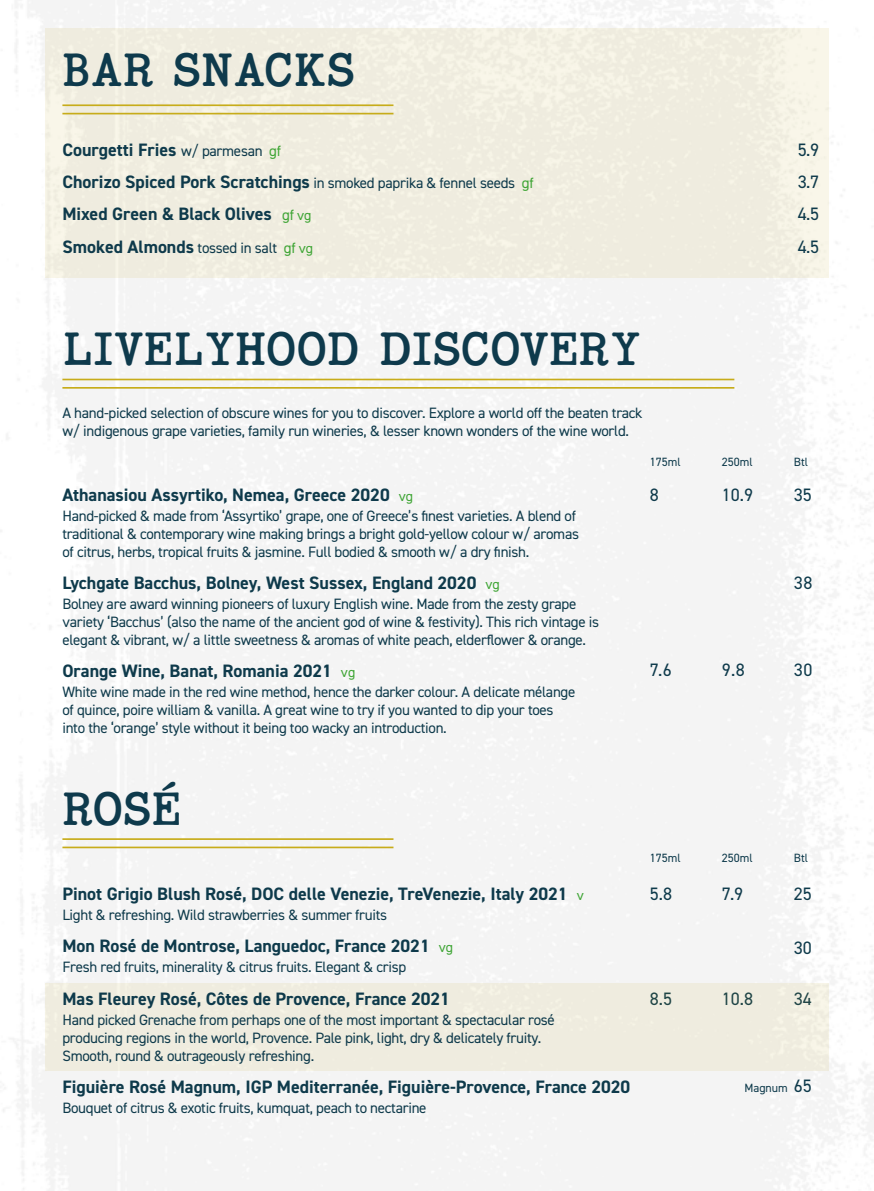
<style>
.page{position:relative;width:874px;height:1191px;background:#fff}
.page>*{position:absolute;margin:0;border:0;box-sizing:border-box;transform-origin:0 0}
.t1{font:48px "Coronette";color:#0e3a4c}
.t2{font:700 18px "DIN2014";color:#0e3a4b}
.t3{font:18px "DIN2014";color:#0e3a4b}
.t4{font:15px/18px "DIN2014";letter-spacing:-.02em;color:#0e3a4b}
.t5{font:12px "DIN2014";color:#0e3a4b}
.s1{font-weight:400;font-size:15px}
.s2{font-weight:400;font-size:15px;color:#3fa535}
.s3{font-weight:400;font-size:14px;color:#3fa535}
.s4{font-size:18px}
</style>
<div class="page">
<div style="left:45px;top:28px;width:783px;height:250px;background:#efecdf"></div>
<hr style="left:62px;top:379px;width:672px;height:1px;background:#c7ac1a">
<hr style="left:62px;top:387px;width:672px;height:2px;background:#c7ac1a">
<hr style="left:62px;top:838px;width:331px;height:2px;background:#c7ac1a">
<hr style="left:62px;top:846px;width:331px;height:2px;background:#c7ac1a">
<hr style="left:62px;top:104px;width:331px;height:2px;background:#c7ac1a">
<hr style="left:62px;top:113px;width:331px;height:1px;background:#c7ac1a">
<div style="left:45px;top:982px;width:783px;height:88px;background:#efecdf"></div>
<h1 class="t1" style="left:62px;top:40px;width:294px">BAR SNACKS</h1>
<p class="t2" style="left:62px;top:138px;width:220px">Courgetti Fries <span class="s1">w/ parmesan</span> <span class="s2">gf</span></p>
<p class="t3" style="left:797px;top:139px;width:23px">5.9</p>
<p class="t2" style="left:62px;top:170px;width:472px">Chorizo Spiced Pork Scratchings <span class="s1">in smoked paprika &amp; fennel seeds</span> <span class="s2">gf</span></p>
<p class="t3" style="left:797px;top:171px;width:23px">3.7</p>
<p class="t2" style="left:62px;top:202px;width:250px">Mixed Green &amp; Black Olives <span class="s2">gf</span> <span class="s3">vg</span></p>
<p class="t3" style="left:797px;top:203px;width:23px">4.5</p>
<p class="t2" style="left:62px;top:234px;width:252px">Smoked Almonds <span class="s1">tossed in salt</span> <span class="s2">gf</span> <span class="s3">vg</span></p>
<p class="t3" style="left:797px;top:235px;width:23px">4.5</p>
<h1 class="t1" style="left:62px;top:319px;width:580px">LIVELYHOOD DISCOVERY</h1>
<p class="t4" style="left:62px;top:403px;width:581px">A hand-picked selection of obscure wines for you to discover. Explore a world off the beaten track w/ indigenous grape varieties, family run wineries, &amp; lesser known wonders of the wine world.</p>
<p class="t5" style="left:649px;top:454px;width:32px">175ml</p>
<p class="t5" style="left:721px;top:454px;width:32px">250ml</p>
<p class="t5" style="left:793px;top:454px;width:16px">Btl</p>
<p class="t2" style="left:62px;top:482px;width:352px">Athanasiou Assyrtiko, Nemea, Greece 2020 <span class="s3">vg</span></p>
<p class="t4" style="left:62px;top:506px;width:518px">Hand-picked &amp; made from ‘Assyrtiko’ grape, one of Greece’s finest varieties. A blend of traditional &amp; contemporary wine making brings a bright gold-yellow colour w/ aromas of citrus, herbs, tropical fruits &amp; jasmine. Full bodied &amp; smooth w/ a dry finish.</p>
<p class="t2" style="left:62px;top:570px;width:438px">Lychgate Bacchus, Bolney, West Sussex, England 2020 <span class="s3">vg</span></p>
<p class="t4" style="left:62px;top:594px;width:538px">Bolney are award winning pioneers of luxury English wine. Made from the zesty grape variety ‘Bacchus’ (also the name of the ancient god of wine &amp; festivity). This rich vintage is elegant &amp; vibrant, w/ a little sweetness &amp; aromas of white peach, elderflower &amp; orange.</p>
<p class="t2" style="left:62px;top:658px;width:294px">Orange Wine, Banat, Romania 2021 <span class="s3">vg</span></p>
<p class="t4" style="left:62px;top:682px;width:514px">White wine made in the red wine method, hence the darker colour. A delicate mélange of quince, poire william &amp; vanilla. A great wine to try if you wanted to dip your toes into the ‘orange’ style without it being too wacky an introduction.</p>
<p class="t3" style="left:649px;top:483px;width:10px">8</p>
<p class="t3" style="left:721px;top:483px;width:33px">10.9</p>
<p class="t3" style="left:793px;top:483px;width:19px">35</p>
<p class="t3" style="left:793px;top:571px;width:20px">38</p>
<p class="t3" style="left:649px;top:658px;width:24px">7.6</p>
<p class="t3" style="left:721px;top:658px;width:24px">9.8</p>
<p class="t3" style="left:793px;top:658px;width:20px">30</p>
<h1 class="t1" style="left:62px;top:779px;width:120px">ROSÉ</h1>
<p class="t2" style="left:62px;top:882px;width:522px">Pinot Grigio Blush Rosé, DOC delle Venezie, TreVenezie, Italy 2021 <span class="s3">v</span></p>
<p class="t4" style="left:62px;top:906px;width:326px">Light &amp; refreshing. Wild strawberries &amp; summer fruits</p>
<p class="t2" style="left:62px;top:934px;width:392px">Mon Rosé de Montrose, Languedoc, France 2021 <span class="s3">vg</span></p>
<p class="t4" style="left:62px;top:958px;width:345px">Fresh red fruits, minerality &amp; citrus fruits. Elegant &amp; crisp</p>
<p class="t2" style="left:62px;top:986px;width:389px">Mas Fleurey Rosé, Côtes de Provence, France 2021</p>
<p class="t4" style="left:62px;top:1010px;width:494px">Hand picked Grenache from perhaps one of the most important &amp; spectacular rosé producing regions in the world, Provence. Pale pink, light, dry &amp; delicately fruity.<br>Smooth, round &amp; outrageously refreshing.</p>
<p class="t2" style="left:62px;top:1074px;width:569px">Figuière Rosé Magnum, IGP Mediterranée, Figuière-Provence, France 2020</p>
<p class="t4" style="left:62px;top:1098px;width:365px">Bouquet of citrus &amp; exotic fruits, kumquat, peach to nectarine</p>
<p class="t5" style="left:649px;top:850px;width:32px">175ml</p>
<p class="t5" style="left:721px;top:850px;width:32px">250ml</p>
<p class="t5" style="left:793px;top:850px;width:16px">Btl</p>
<p class="t3" style="left:649px;top:883px;width:24px">5.8</p>
<p class="t3" style="left:721px;top:883px;width:23px">7.9</p>
<p class="t3" style="left:793px;top:883px;width:19px">25</p>
<p class="t3" style="left:793px;top:936px;width:19px">30</p>
<p class="t3" style="left:649px;top:987px;width:24px">8.5</p>
<p class="t3" style="left:721px;top:987px;width:33px">10.8</p>
<p class="t3" style="left:793px;top:987px;width:19px">34</p>
<p class="t5" style="left:744px;top:1080px;width:69px">Magnum <span class="s4">65</span></p>
</div>
